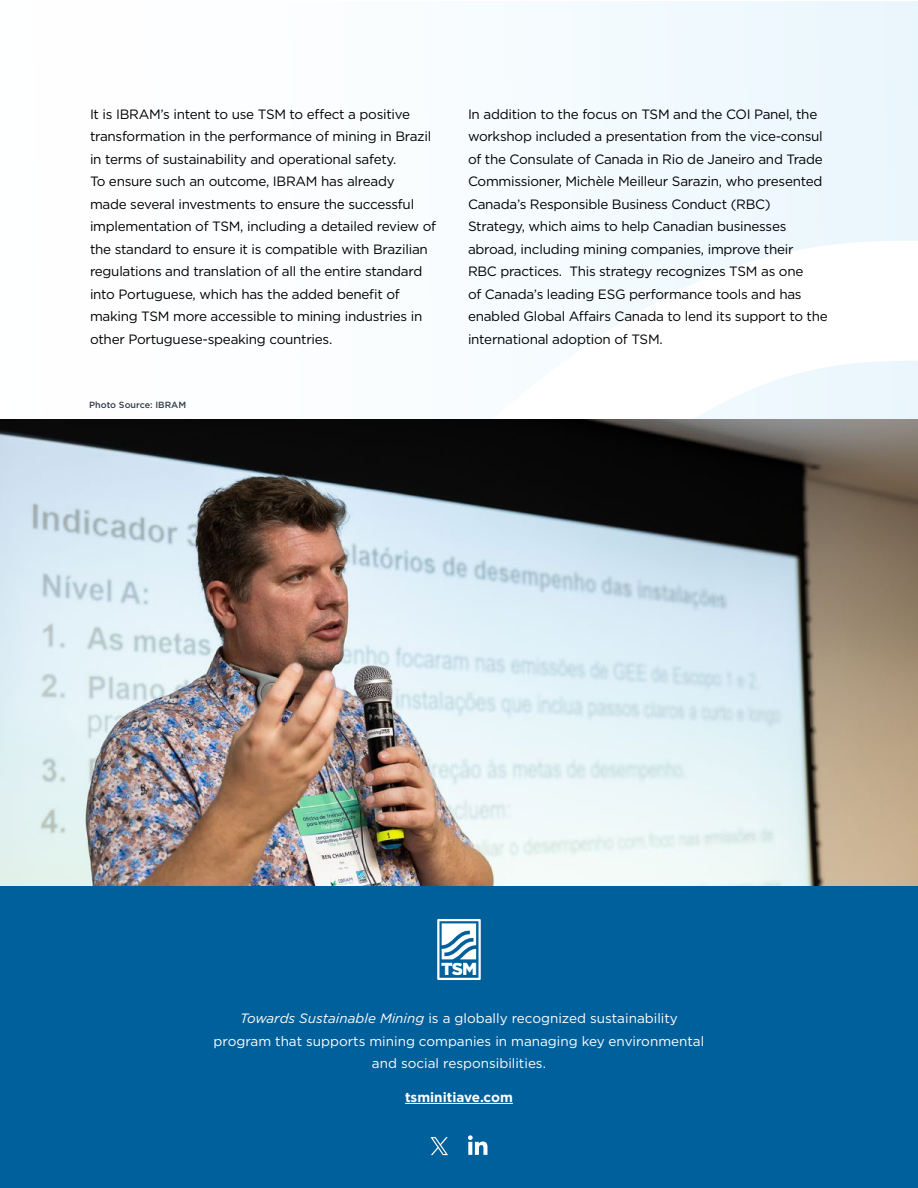
<style>
.page{position:relative;width:918px;height:1188px;background:#fff}
.page>*{position:absolute;margin:0;border:0;box-sizing:border-box;transform-origin:0 0}
.t1{font:900 17.4px "Gotham";color:#fff}
.t2{font:13.5px/22.5px "Gotham";letter-spacing:-.02em;color:#000}
.t3{font:13.5px/22.5px "Gotham";color:#fff;text-align:center}
.t4{font:700 13.5px "Gotham";color:#fff}
.t5{font:500 9px "Gotham";color:#323e48}
.s1{font-style:italic}
</style>
<div class="page">
<img style="left:0;top:420px;width:918px;height:466px">
<div style="left:0;top:886px;width:918px;height:302px;background:#00609c"></div>
<hr style="left:405px;top:1103px;width:108px;height:1px;background:#fff">
<svg style="left:437px;top:919px;width:44px;height:61px"></svg>
<svg style="left:468px;top:1135px;width:19px;height:20px"></svg>
<svg style="left:431px;top:1137px;width:17px;height:18px"></svg>
<p class="t2" style="left:90px;top:102px;width:348px">It is IBRAM’s intent to use TSM to effect a positive transformation in the performance of mining in Brazil in terms of sustainability and operational safety.<br>To ensure such an outcome, IBRAM has already<br>made several investments to ensure the successful implementation of TSM, including a detailed review of the standard to ensure it is compatible with Brazilian regulations and translation of all the entire standard into Portuguese, which has the added benefit of making TSM more accessible to mining industries in other Portuguese-speaking countries.</p>
<p class="t2" style="left:468px;top:103px;width:361px">In addition to the focus on TSM and the COI Panel, the workshop included a presentation from the vice-consul of the Consulate of Canada in Rio de Janeiro and Trade Commissioner, Michèle Meilleur Sarazin, who presented Canada’s Responsible Business Conduct (RBC)<br>Strategy, which aims to help Canadian businesses abroad, including mining companies, improve their<br>RBC practices. This strategy recognizes TSM as one<br>of Canada’s leading ESG performance tools and has enabled Global Affairs Canada to lend its support to the international adoption of TSM.</p>
<p class="t5" style="left:89px;top:399px;width:98px">Photo Source: IBRAM</p>
<p class="t1" style="left:441px;top:957px;width:38px">TSM</p>
<p class="t3" style="left:214px;top:1007px;width:492px"><span class="s1">Towards Sustainable Mining</span> is a globally recognized sustainability program that supports mining companies in managing key environmental and social responsibilities.</p>
<p class="t4" style="left:405px;top:1088px;width:109px">tsminitiave.com</p>
</div>
